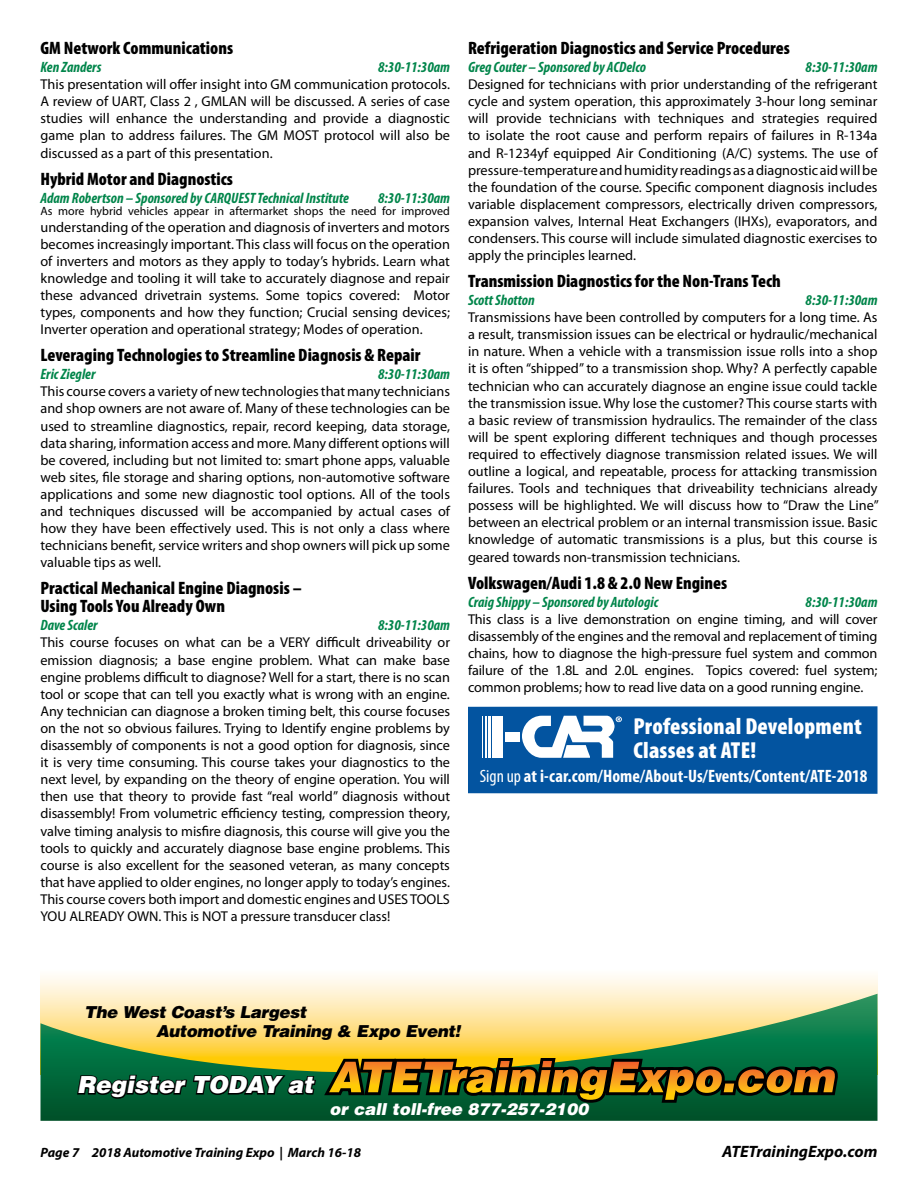
<style>
.page{position:relative;width:918px;height:1188px;background:#fff}
.page>*{position:absolute;margin:0;border:0;box-sizing:border-box;transform-origin:0 0}
.t1{font:italic 900 23.55px "Helvetica";letter-spacing:-.01em;color:#fff}
.t2{font:900 condensed 23.25px/24px "Myriad Pro";letter-spacing:.01em;color:#fff}
.t3{font:900 condensed 18px/18px "Myriad Pro";color:#000}
.t4{font:700 condensed 18px "Myriad Pro";letter-spacing:.005em;color:#fff}
.t5{font:italic 900 16.5px/19.8px "Helvetica";letter-spacing:-.02em;color:#000}
.t6{font:italic 900 16.5px "Helvetica";color:#fff}
.t7{font:italic 700 16.5px "Myriad Pro";color:#000}
.t8{font:italic 700 condensed 15px "Myriad Pro";color:#00854a}
.t9{font:14.25px/17.1px "Myriad Pro";color:#000;text-align:justify}
.t10{font:italic 700 13.5px "Myriad Pro";color:#000}
.t11{font:12px "Myriad Pro";color:#000}
.s1{font-weight:400}
</style>
<div class="page">
<svg style="left:468px;top:706px;width:410px;height:88px;background:#1e66aa"></svg>
<svg style="left:40px;top:976px;width:838px;height:18px"></svg>
<svg style="left:40px;top:994px;width:838px;height:127px;background:#99af69"></svg>
<svg style="left:76px;top:1073px;width:241px;height:27px;background:#003d21"></svg>
<svg style="left:323px;top:1056px;width:517px;height:49px;background:#5e621c"></svg>
<p class="t3" style="left:40px;top:38px;width:194px">GM Network Communications</p>
<p class="t8" style="left:40px;top:58px;width:62px">Ken Zanders</p>
<p class="t8" style="left:378px;top:58px;width:73px">8:30-11:30am</p>
<p class="t9" style="left:40px;top:76px;width:411px">This presentation will offer insight into GM communication protocols.<br>A review of UART, Class 2 , GMLAN will be discussed. A series of case studies will enhance the understanding and provide a diagnostic game plan to address failures. The GM MOST protocol will also be discussed as a part of this presentation.</p>
<p class="t3" style="left:40px;top:169px;width:194px">Hybrid Motor and Diagnostics</p>
<p class="t8" style="left:40px;top:188px;width:310px">Adam Robertson – Sponsored by CARQUEST Technical Institute</p>
<p class="t8" style="left:378px;top:188px;width:73px">8:30-11:30am</p>
<p class="t11" style="left:40px;top:203px;width:411px">As more hybrid vehicles appear in aftermarket shops the need for improved</p>
<p class="t9" style="left:40px;top:218px;width:411px">understanding of the operation and diagnosis of inverters and motors becomes increasingly important. This class will focus on the operation of inverters and motors as they apply to today’s hybrids. Learn what knowledge and tooling it will take to accurately diagnose and repair these advanced drivetrain systems. Some topics covered: Motor types, components and how they function; Crucial sensing devices; Inverter operation and operational strategy; Modes of operation.</p>
<p class="t3" style="left:40px;top:346px;width:382px">Leveraging Technologies to Streamline Diagnosis &amp; Repair</p>
<p class="t8" style="left:40px;top:365px;width:56px">Eric Ziegler</p>
<p class="t8" style="left:378px;top:365px;width:73px">8:30-11:30am</p>
<p class="t9" style="left:40px;top:383px;width:411px">This course covers a variety of new technologies that many technicians and shop owners are not aware of. Many of these technologies can be used to streamline diagnostics, repair, record keeping, data storage, data sharing, information access and more. Many different options will be covered, including but not limited to: smart phone apps, valuable web sites, file storage and sharing options, non-automotive software applications and some new diagnostic tool options. All of the tools and techniques discussed will be accompanied by actual cases of how they have been effectively used. This is not only a class where technicians benefit, service writers and shop owners will pick up some valuable tips as well.</p>
<p class="t3" style="left:40px;top:579px;width:263px">Practical Mechanical Engine Diagnosis –<br>Using Tools You Already Own</p>
<p class="t8" style="left:40px;top:616px;width:59px">Dave Scaler</p>
<p class="t8" style="left:378px;top:616px;width:73px">8:30-11:30am</p>
<p class="t9" style="left:40px;top:634px;width:411px">This course focuses on what can be a VERY difficult driveability or emission diagnosis; a base engine problem. What can make base engine problems difficult to diagnose? Well for a start, there is no scan tool or scope that can tell you exactly what is wrong with an engine.<br>Any technician can diagnose a broken timing belt, this course focuses on the not so obvious failures. Trying to Identify engine problems by disassembly of components is not a good option for diagnosis, since it is very time consuming. This course takes your diagnostics to the next level, by expanding on the theory of engine operation. You will then use that theory to provide fast “real world” diagnosis without disassembly! From volumetric efficiency testing, compression theory, valve timing analysis to misfire diagnosis, this course will give you the tools to quickly and accurately diagnose base engine problems. This course is also excellent for the seasoned veteran, as many concepts that have applied to older engines, no longer apply to today’s engines.<br>This course covers both import and domestic engines and USES TOOLS YOU ALREADY OWN. This is NOT a pressure transducer class!</p>
<p class="t3" style="left:468px;top:38px;width:324px">Refrigeration Diagnostics and Service Procedures</p>
<p class="t8" style="left:468px;top:58px;width:180px">Greg Couter – Sponsored by ACDelco</p>
<p class="t8" style="left:806px;top:58px;width:73px">8:30-11:30am</p>
<p class="t9" style="left:468px;top:76px;width:411px">Designed for technicians with prior understanding of the refrigerant cycle and system operation, this approximately 3-hour long seminar will provide technicians with techniques and strategies required to isolate the root cause and perform repairs of failures in R-134a and R-1234yf equipped Air Conditioning (A/C) systems. The use of pressure-temperature and humidity readings as a diagnostic aid will be the foundation of the course. Specific component diagnosis includes variable displacement compressors, electrically driven compressors, expansion valves, Internal Heat Exchangers (IHXs), evaporators, and condensers. This course will include simulated diagnostic exercises to apply the principles learned.</p>
<p class="t3" style="left:468px;top:272px;width:314px">Transmission Diagnostics for the Non-Trans Tech</p>
<p class="t8" style="left:468px;top:291px;width:68px">Scott Shotton</p>
<p class="t8" style="left:806px;top:291px;width:73px">8:30-11:30am</p>
<p class="t9" style="left:468px;top:309px;width:412px">Transmissions have been controlled by computers for a long time. As a result, transmission issues can be electrical or hydraulic/mechanical in nature. When a vehicle with a transmission issue rolls into a shop it is often “shipped” to a transmission shop. Why? A perfectly capable technician who can accurately diagnose an engine issue could tackle the transmission issue. Why lose the customer? This course starts with a basic review of transmission hydraulics. The remainder of the class will be spent exploring different techniques and though processes required to effectively diagnose transmission related issues. We will outline a logical, and repeatable, process for attacking transmission failures. Tools and techniques that driveability technicians already possess will be highlighted. We will discuss how to “Draw the Line” between an electrical problem or an internal transmission issue. Basic knowledge of automatic transmissions is a plus, but this course is geared towards non-transmission technicians.</p>
<p class="t3" style="left:468px;top:573px;width:261px">Volkswagen/Audi 1.8 &amp; 2.0 New Engines</p>
<p class="t8" style="left:468px;top:592px;width:192px">Craig Shippy – Sponsored by Autologic</p>
<p class="t8" style="left:806px;top:592px;width:73px">8:30-11:30am</p>
<p class="t9" style="left:468px;top:610px;width:411px">This class is a live demonstration on engine timing, and will cover disassembly of the engines and the removal and replacement of timing chains, how to diagnose the high-pressure fuel system and common failure of the 1.8L and 2.0L engines. Topics covered: fuel system; common problems; how to read live data on a good running engine.</p>
<h2 class="t2" style="left:633px;top:714px;width:230px">Professional Development<br>Classes at ATE!</h2>
<p class="t4" style="left:480px;top:765px;width:389px"><span class="s1">Sign up</span> at i-car.com/Home/About-Us/Events/Content/ATE-2018</p>
<p class="t5" style="left:156px;top:1001px;width:306px;text-indent:-72px">The West Coast’s Largest<br>Automotive Training &amp; Expo Event!</p>
<h1 class="t1" style="left:77px;top:1070px;width:238px">Register TODAY at</h1>
<p class="t6" style="left:330px;top:1098px;width:260px">or call toll-free 877-257-2100</p>
<p class="t10" style="left:40px;top:1144px;width:322px">Page 7 2018 Automotive Training Expo | March 16-18</p>
<p class="t7" style="left:722px;top:1141px;width:157px">ATETrainingExpo.com</p>
</div>
